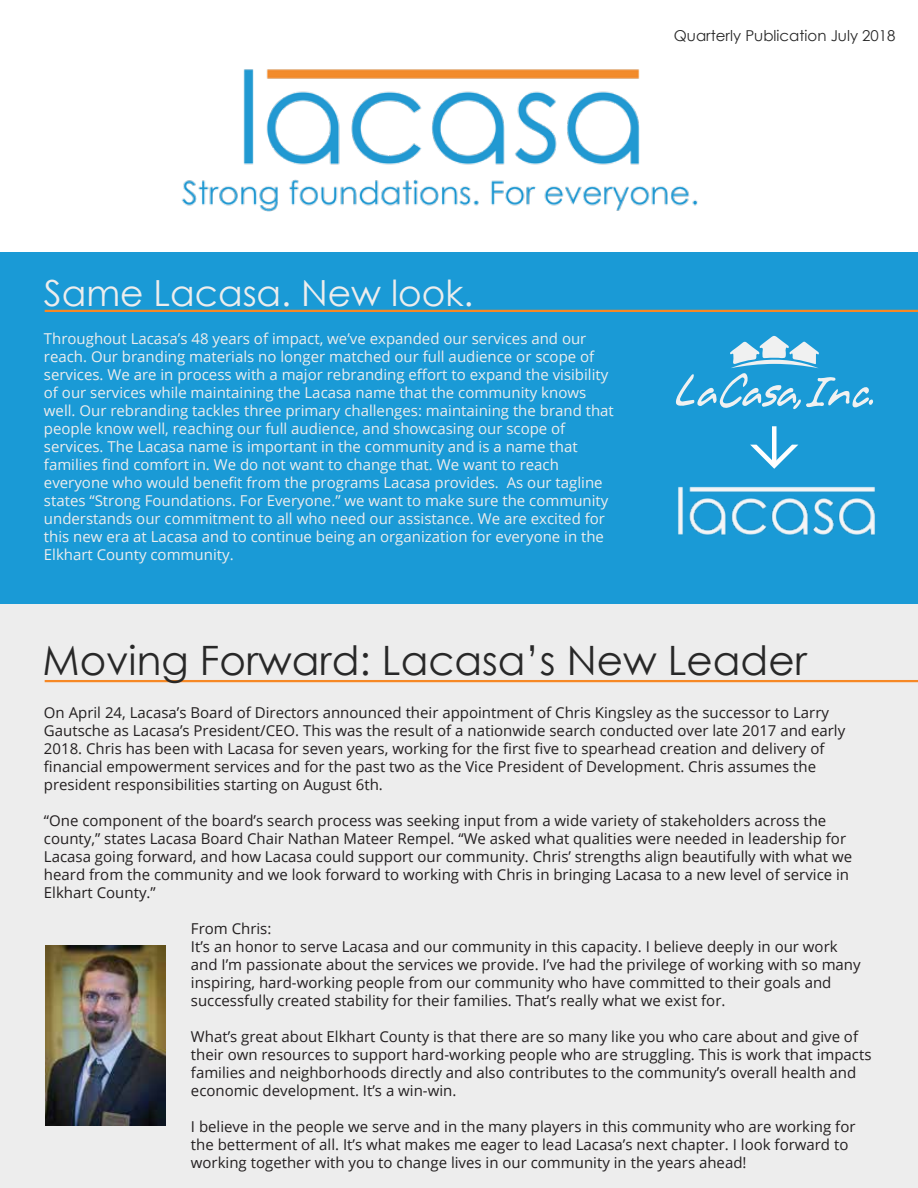
<style>
.page{position:relative;width:918px;height:1188px;background:#fff}
.page>*{position:absolute;margin:0;border:0;box-sizing:border-box;transform-origin:0 0}
.t1{font:40.5px "Century Gothic";color:#282828}
.t2{font:36px "Century Gothic";color:#ededed}
.t3{font:15px/18px "Open Sans";color:#231f20}
.t4{font:15px/18px "Open Sans";color:#ededed}
.t5{font:15px "Century Gothic";color:#282828}
</style>
<div class="page">
<div style="left:0;top:604px;width:918px;height:584px;background:#ededed"></div>
<div style="left:0;top:253px;width:918px;height:351px;background:#1a9ad6"></div>
<img style="left:181px;top:69px;width:517px;height:143px">
<svg style="left:676px;top:335px;width:197px;height:74px"></svg>
<img style="left:678px;top:486px;width:197px;height:49px">
<div style="left:772px;top:426px;width:5px;height:37px;background:#fefefe"></div>
<svg style="left:750px;top:445px;width:48px;height:24px"></svg>
<img style="left:45px;top:945px;width:120px;height:180px">
<hr style="left:45px;top:680px;width:873px;height:2px;background:#f68825">
<hr style="left:45px;top:310px;width:873px;height:2px;background:#f68825">
<p class="t5" style="left:674px;top:25px;width:223px">Quarterly Publication July 2018</p>
<h2 class="t2" style="left:44px;top:268px;width:431px">Same Lacasa. New look.</h2>
<p class="t4" style="left:44px;top:329px;width:572px">Throughout Lacasa’s 48 years of impact, we’ve expanded our services and our reach. Our branding materials no longer matched our full audience or scope of services. We are in process with a major rebranding effort to expand the visibility of our services while maintaining the Lacasa name that the community knows well. Our rebranding tackles three primary challenges: maintaining the brand that people know well, reaching our full audience, and showcasing our scope of services. The Lacasa name is important in the community and is a name that families find comfort in. We do not want to change that. We want to reach everyone who would benefit from the programs Lacasa provides. As our tagline states “Strong Foundations. For Everyone.” we want to make sure the community understands our commitment to all who need our assistance. We are excited for this new era at Lacasa and to continue being an organization for everyone in the Elkhart County community.</p>
<h1 class="t1" style="left:42px;top:632px;width:766px">Moving Forward: Lacasa’s New Leader</h1>
<p class="t3" style="left:44px;top:704px;width:803px">On April 24, Lacasa’s Board of Directors announced their appointment of Chris Kingsley as the successor to Larry Gautsche as Lacasa’s President/CEO. This was the result of a nationwide search conducted over late 2017 and early 2018. Chris has been with Lacasa for seven years, working for the first five to spearhead creation and delivery of financial empowerment services and for the past two as the Vice President of Development. Chris assumes the president responsibilities starting on August 6th.</p>
<p class="t3" style="left:44px;top:812px;width:810px">“One component of the board’s search process was seeking input from a wide variety of stakeholders across the county,” states Lacasa Board Chair Nathan Mateer Rempel. “We asked what qualities were needed in leadership for Lacasa going forward, and how Lacasa could support our community. Chris’ strengths align beautifully with what we heard from the community and we look forward to working with Chris in bringing Lacasa to a new level of service in Elkhart County.”</p>
<p class="t3" style="left:191px;top:920px;width:671px">From Chris:<br>It’s an honor to serve Lacasa and our community in this capacity. I believe deeply in our work and I’m passionate about the services we provide. I’ve had the privilege of working with so many inspiring, hard-working people from our community who have committed to their goals and successfully created stability for their families. That’s really what we exist for.</p>
<p class="t3" style="left:191px;top:1028px;width:682px">What’s great about Elkhart County is that there are so many like you who care about and give of their own resources to support hard-working people who are struggling. This is work that impacts families and neighborhoods directly and also contributes to the community’s overall health and economic development. It’s a win-win.</p>
<p class="t3" style="left:191px;top:1118px;width:666px">I believe in the people we serve and in the many players in this community who are working for the betterment of all. It’s what makes me eager to lead Lacasa’s next chapter. I look forward to working together with you to change lives in our community in the years ahead!</p>
</div>
